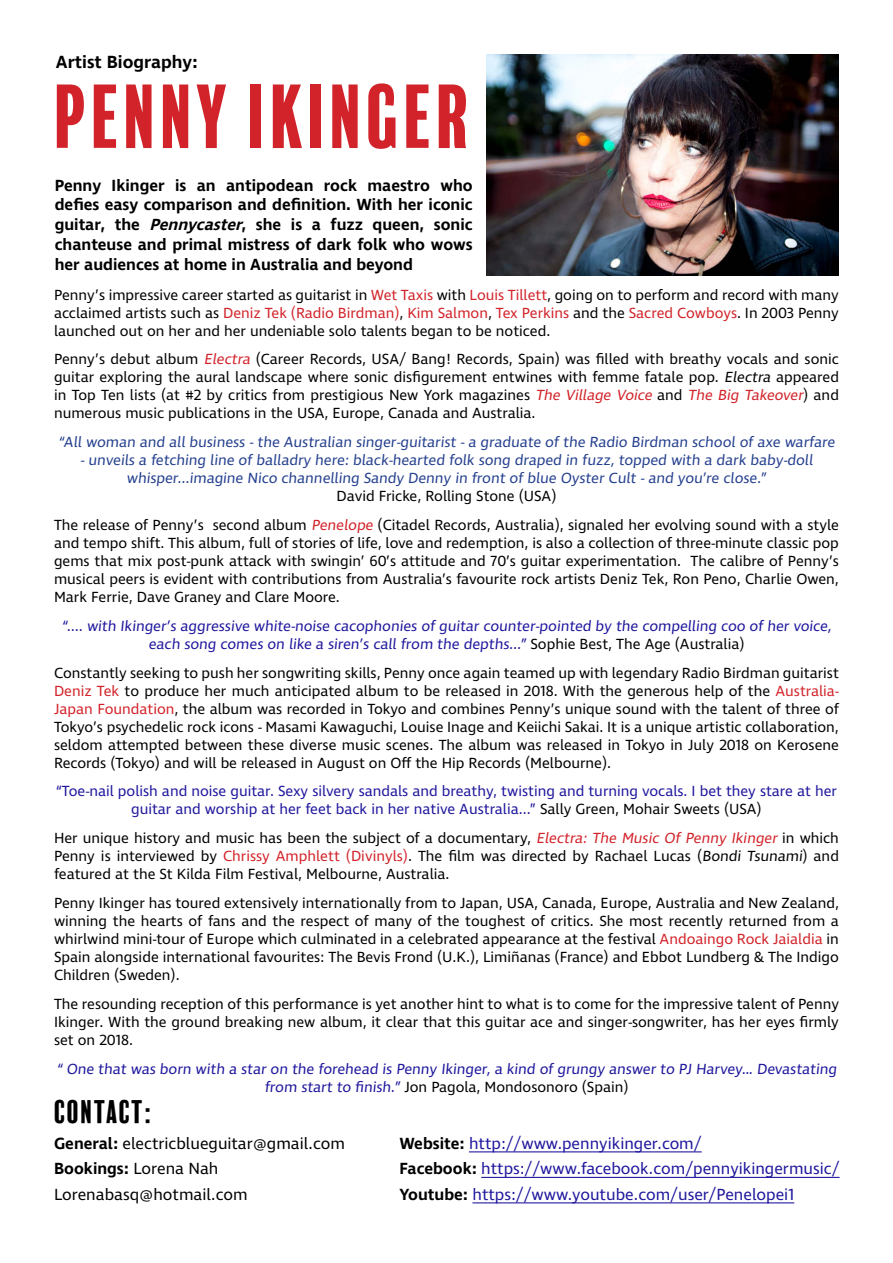
<style>
.page{position:relative;width:893px;height:1263px;background:#fff}
.page>*{position:absolute;margin:0;border:0;box-sizing:border-box;transform-origin:0 0}
.t1{font:82.5px "Balboa Plus Fill";color:#d2232a}
.t2{font:30px "Balboa Plus Fill";letter-spacing:-.005em;color:#000}
.t3{font:600 18px "Ingra";color:#000}
.t4{font:600 16.5px/19.8px "Ingra";color:#000;text-align:justify}
.t5{font:16.5px/25.5px "Ingra";color:#1f179d}
.t6{font:16.5px/25.5px "Ingra";color:#000}
.t7{font:15px/18px "Ingra";color:#000;text-align:justify}
.t8{font:15px/18px "Ingra";color:#1f179d;text-align:center}
.t9{font:15px/18px "Ingra";letter-spacing:-.015em;color:#25408f;text-align:center}
.s1{font-style:italic}
.s2{color:#d2232a}
.s3{font-style:italic;color:#d2232a}
.s4{color:#000}
.s5{font-weight:600}
.s6{font-weight:600;color:#000}
</style>
<div class="page">
<img style="left:486px;top:54px;width:353px;height:222px">
<hr style="left:469px;top:1151px;width:233px;height:1px;background:#1f179d">
<hr style="left:481px;top:1177px;width:359px;height:1px;background:#1f179d">
<hr style="left:472px;top:1202px;width:322px;height:1px;background:#1f179d">
<p class="t3" style="left:56px;top:50px;width:143px">Artist Biography:</p>
<h1 class="t1" style="left:54px;top:71px;width:421px">PENNY IKINGER</h1>
<p class="t4" style="left:55px;top:176px;width:419px">Penny Ikinger is an antipodean rock maestro who defies easy comparison and definition. With her iconic guitar, the <span class="s1">Pennycaster</span>, she is a fuzz queen, sonic chanteuse and primal mistress of dark folk who wows her audiences at home in Australia and beyond</p>
<p class="t7" style="left:54px;top:286px;width:786px">Penny’s impressive career started as guitarist in <span class="s2">Wet Taxis</span> with <span class="s2">Louis Tillett</span>, going on to perform and record with many acclaimed artists such as <span class="s2">Deniz Tek (Radio Birdman)</span>, <span class="s2">Kim Salmon</span>, <span class="s2">Tex Perkins</span> and the <span class="s2">Sacred Cowboys</span>. In 2003 Penny launched out on her and her undeniable solo talents began to be noticed.</p>
<p class="t7" style="left:54px;top:351px;width:786px">Penny’s debut album <span class="s3">Electra</span> (Career Records, USA/ Bang! Records, Spain) was filled with breathy vocals and sonic guitar exploring the aural landscape where sonic disfigurement entwines with femme fatale pop. <span class="s1">Electra</span> appeared in Top Ten lists (at #2 by critics from prestigious New York magazines <span class="s3">The Village Voice</span> and <span class="s3">The Big Takeover</span>) and numerous music publications in the USA, Europe, Canada and Australia.</p>
<p class="t9" style="left:58px;top:434px;width:780px">“All woman and all business - the Australian singer-guitarist - a graduate of the Radio Birdman school of axe warfare</p>
<p class="t9" style="left:80px;top:452px;width:736px">- unveils a fetching line of balladry here: black-hearted folk song draped in fuzz, topped with a dark baby-doll whisper...imagine Nico channelling Sandy Denny in front of blue Oyster Cult - and you’re close.”</p>
<p class="t7" style="left:54px;top:482px;width:786px;line-height:28.8px;text-align:center">David Fricke, Rolling Stone (USA)<br>The release of Penny’s second album <span class="s2">Penelope</span> (Citadel Records, Australia), signaled her evolving sound with a style</p>
<p class="t7" style="left:54px;top:535px;width:786px">and tempo shift. This album, full of stories of life, love and redemption, is also a collection of three-minute classic pop gems that mix post-punk attack with swingin’ 60’s attitude and 70’s guitar experimentation. The calibre of Penny’s musical peers is evident with contributions from Australia’s favourite rock artists Deniz Tek, Ron Peno, Charlie Owen, Mark Ferrie, Dave Graney and Clare Moore.</p>
<p class="t8" style="left:61px;top:617px;width:774px">“.... with Ikinger’s aggressive white-noise cacophonies of guitar counter-pointed by the compelling coo of her voice, each song comes on like a siren’s call from the depths...” <span class="s4">Sophie Best, The Age (Australia)</span></p>
<p class="t7" style="left:54px;top:664px;width:786px">Constantly seeking to push her songwriting skills, Penny once again teamed up with legendary Radio Birdman guitarist <span class="s2">Deniz Tek</span> to produce her much anticipated album to be released in 2018. With the generous help of the <span class="s2">Australia-Japan Foundation</span>, the album was recorded in Tokyo and combines Penny’s unique sound with the talent of three of Tokyo’s psychedelic rock icons - Masami Kawaguchi, Louise Inage and Keiichi Sakai. It is a unique artistic collaboration, seldom attempted between these diverse music scenes. The album was released in Tokyo in July 2018 on Kerosene Records (Tokyo) and will be released in August on Off the Hip Records (Melbourne).</p>
<p class="t8" style="left:56px;top:783px;width:782px">“Toe-nail polish and noise guitar. Sexy silvery sandals and breathy, twisting and turning vocals. I bet they stare at her guitar and worship at her feet back in her native Australia...” <span class="s4">Sally Green, Mohair Sweets (USA)</span></p>
<p class="t7" style="left:54px;top:830px;width:786px">Her unique history and music has been the subject of a documentary, <span class="s3">Electra: The Music Of Penny Ikinger</span> in which Penny is interviewed by <span class="s2">Chrissy Amphlett (Divinyls)</span>. The film was directed by Rachael Lucas (Bondi Tsunami) and featured at the St Kilda Film Festival, Melbourne, Australia.</p>
<p class="t7" style="left:54px;top:895px;width:786px">Penny Ikinger has toured extensively internationally from to Japan, USA, Canada, Europe, Australia and New Zealand, winning the hearts of fans and the respect of many of the toughest of critics. She most recently returned from a whirlwind mini-tour of Europe which culminated in a celebrated appearance at the festival <span class="s2">Andoaingo Rock Jaialdia</span> in Spain alongside international favourites: The Bevis Frond (U.K.), Limiñanas (France) and Ebbot Lundberg &amp; The Indigo Children (Sweden).</p>
<p class="t7" style="left:54px;top:995px;width:786px">The resounding reception of this performance is yet another hint to what is to come for the impressive talent of Penny Ikinger. With the ground breaking new album, it clear that this guitar ace and singer-songwriter, has her eyes firmly set on 2018.</p>
<p class="t8" style="left:56px;top:1060px;width:784px">“ One that was born with a star on the forehead is Penny Ikinger, a kind of grungy answer to PJ Harvey… Devastating from start to finish.” <span class="s4">Jon Pagola, Mondosonoro (Spain)</span></p>
<h2 class="t2" style="left:54px;top:1095px;width:101px">CONTACT:</h2>
<p class="t6" style="left:54px;top:1131px;width:292px"><span class="s5">General:</span> electricblueguitar@gmail.com<br><span class="s5">Bookings:</span> Lorena Nah<br>Lorenabasq@hotmail.com</p>
<p class="t5" style="left:399px;top:1131px;width:442px"><span class="s6">Website:</span> http://www.pennyikinger.com/<br><span class="s6">Facebook:</span> https://www.facebook.com/pennyikingermusic/<br><span class="s6">Youtube:</span> https://www.youtube.com/user/Penelopei1</p>
</div>
